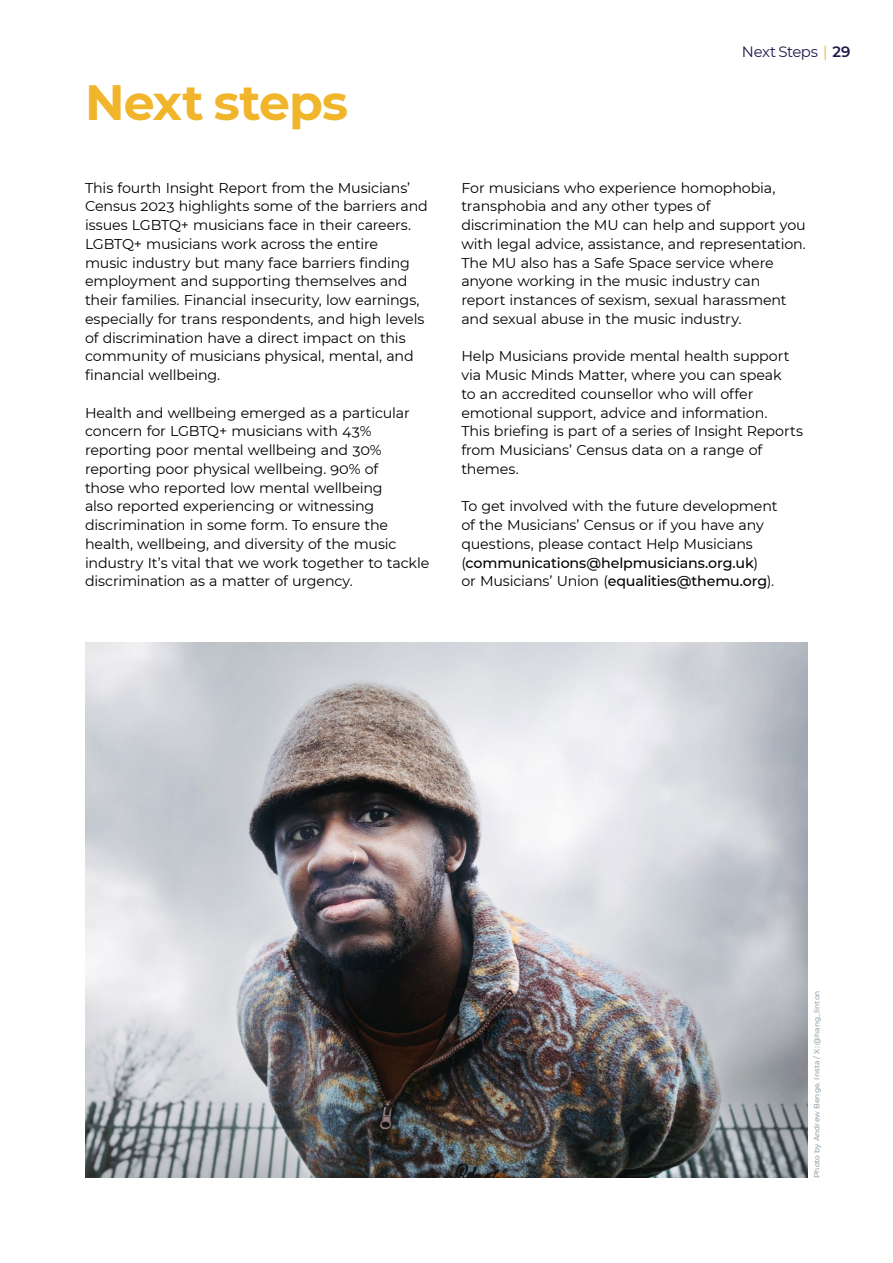
<style>
.page{position:relative;width:893px;height:1263px;background:#fff}
.page>*{position:absolute;margin:0;border:0;box-sizing:border-box;transform-origin:0 0}
.t1{font:700 49.5px "Montserrat";letter-spacing:-.02em;color:#f0b52a}
.t2{font:15px "Montserrat";letter-spacing:-.03em;color:#21184a}
.t3{font:14.25px/18.8px "Montserrat";letter-spacing:-.01em;color:#000}
.t4{font:500 7.5px "Montserrat";color:#95a3ab}
.s1{color:#f0b52a}
.s2{font-weight:600}
.s3{font-weight:500}
</style>
<div class="page">
<img style="left:85px;top:643px;width:723px;height:535px">
<h1 class="t1" style="left:85px;top:67px;width:265px">Next steps</h1>
<p class="t3" style="left:85px;top:178px;width:344px">This fourth Insight Report from the Musicians’ Census 2023 highlights some of the barriers and issues LGBTQ+ musicians face in their careers.<br>LGBTQ+ musicians work across the entire<br>music industry but many face barriers finding employment and supporting themselves and their families. Financial insecurity, low earnings, especially for trans respondents, and high levels of discrimination have a direct impact on this community of musicians physical, mental, and financial wellbeing.</p>
<p class="t3" style="left:85px;top:403px;width:346px">Health and wellbeing emerged as a particular concern for LGBTQ+ musicians with 43% reporting poor mental wellbeing and 30% reporting poor physical wellbeing. 90% of<br>those who reported low mental wellbeing<br>also reported experiencing or witnessing discrimination in some form. To ensure the health, wellbeing, and diversity of the music industry It’s vital that we work together to tackle discrimination as a matter of urgency.</p>
<p class="t2" style="left:742px;top:41px;width:110px">Next Steps <span class="s1">|</span> <span class="s2">29</span></p>
<p class="t3" style="left:461px;top:178px;width:346px">For musicians who experience homophobia, transphobia and any other types of discrimination the MU can help and support you with legal advice, assistance, and representation.<br>The MU also has a Safe Space service where anyone working in the music industry can report instances of sexism, sexual harassment and sexual abuse in the music industry.</p>
<p class="t3" style="left:461px;top:346px;width:343px">Help Musicians provide mental health support via Music Minds Matter, where you can speak<br>to an accredited counsellor who will offer emotional support, advice and information.<br>This briefing is part of a series of Insight Reports from Musicians’ Census data on a range of themes.</p>
<p class="t3" style="left:461px;top:496px;width:318px">To get involved with the future development of the Musicians’ Census or if you have any questions, please contact Help Musicians (<span class="s3">communications@helpmusicians.org.uk</span>)<br>or Musicians’ Union (<span class="s3">equalities@themu.org</span>).</p>
<p class="t4" style="left:811px;top:1178px;width:189px;rotate:-90deg">Photo by Andrew Benge. Insta / X: @hang_linton</p>
</div>
